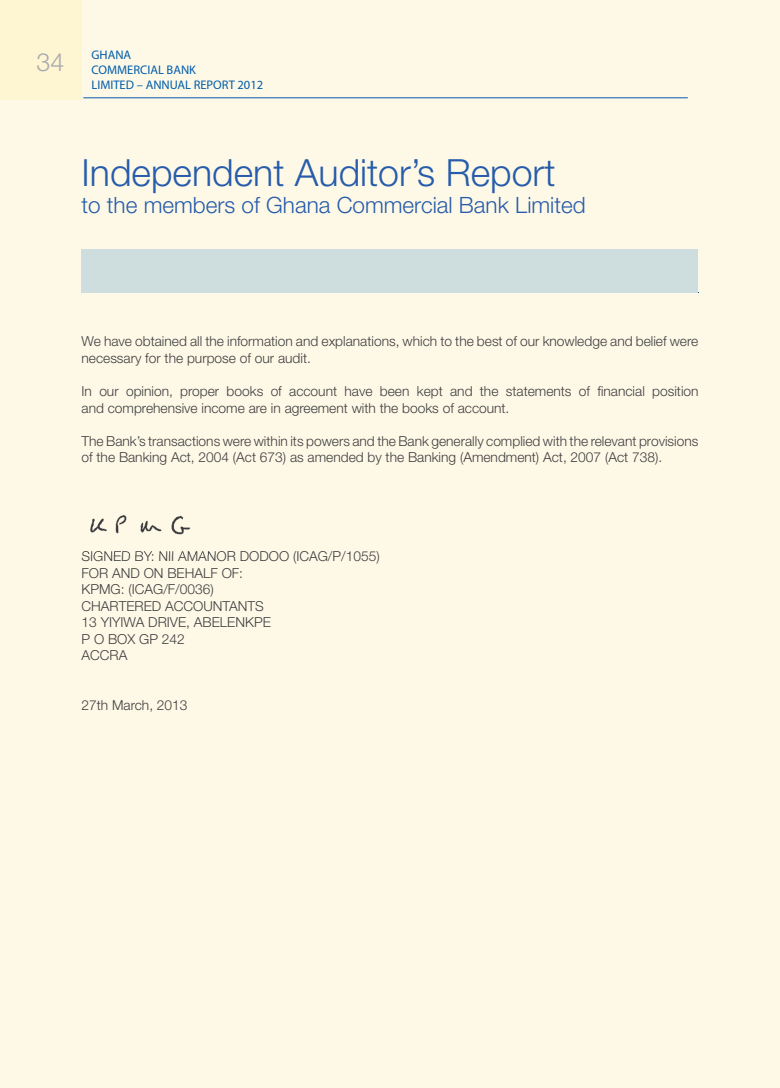
<style>
.page{position:relative;width:780px;height:1088px;background:#fef9e7}
.page>*{position:absolute;margin:0;border:0;box-sizing:border-box;transform-origin:0 0}
.t1{font:300 37.5px "Helvetica Neue LT Std";color:#275caa}
.t2{font:300 25px "Helvetica Neue LT Std";color:#a8a9ad}
.t3{font:300 22.5px "Helvetica Neue LT Std";color:#275caa}
.t4{font:300 13.75px/16.5px "Helvetica Neue LT Std";color:#3e3e3f}
.t5{font:12.5px/15px "Myriad Pro";color:#015dab}
</style>
<div class="page">
<div style="left:0;top:0;width:82px;height:100px;background:#fef5d2"></div>
<hr style="left:83px;top:292px;width:615px;height:1px;background:#015dab">
<div style="left:81px;top:249px;width:617px;height:43px;background:#cedddd"></div>
<hr style="left:83px;top:97px;width:604px;height:1px;background:#015dab">
<img style="left:90px;top:515px;width:101px;height:20px">
<img style="left:82px;top:551px;width:140px;height:4px">
<h2 class="t2" style="left:37px;top:47px;width:29px">34</h2>
<p class="t5" style="left:91px;top:48px;width:173px">GHANA<br>COMMERCIAL BANK<br>LIMITED – ANNUAL REPORT 2012</p>
<h1 class="t1" style="left:81px;top:150px;width:475px">Independent Auditor’s Report</h1>
<h3 class="t3" style="left:81px;top:191px;width:505px">to the members of Ghana Commercial Bank Limited</h3>
<p class="t4" style="left:81px;top:333px;width:618px">We have obtained all the information and explanations, which to the best of our knowledge and belief were necessary for the purpose of our audit.</p>
<p class="t4" style="left:81px;top:383px;width:618px">In our opinion, proper books of account have been kept and the statements of financial position and comprehensive income are in agreement with the books of account.</p>
<p class="t4" style="left:81px;top:432px;width:618px">The Bank’s transactions were within its powers and the Bank generally complied with the relevant provisions of the Banking Act, 2004 (Act 673) as amended by the Banking (Amendment) Act, 2007 (Act 738).</p>
<p class="t4" style="left:81px;top:548px;width:300px">SIGNED BY: NII AMANOR DODOO (ICAG/P/1055)<br>FOR AND ON BEHALF OF:<br>KPMG: (ICAG/F/0036)<br>CHARTERED ACCOUNTANTS<br>13 YIYIWA DRIVE, ABELENKPE<br>P O BOX GP 242<br>ACCRA</p>
<p class="t4" style="left:81px;top:696px;width:107px">27th March, 2013</p>
</div>
